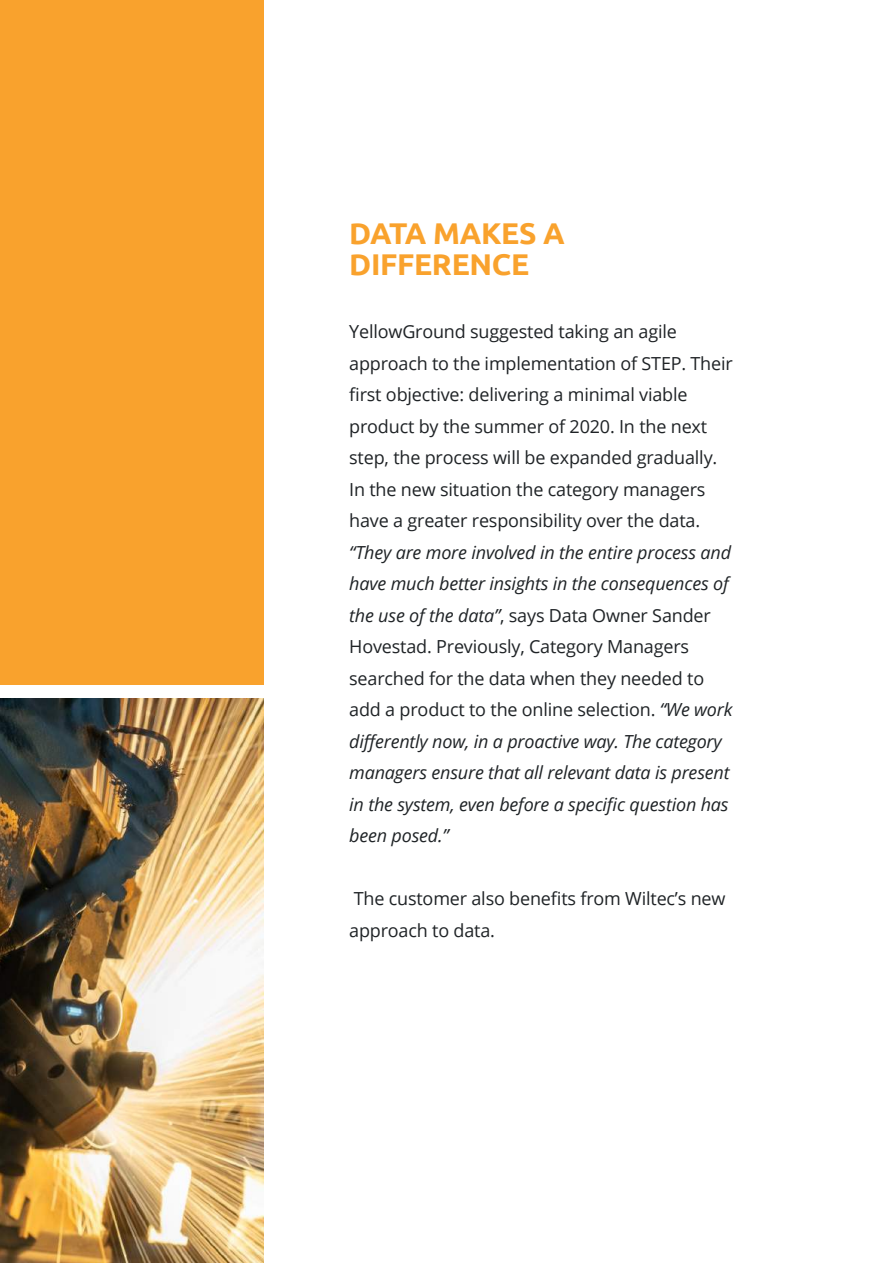
<style>
.page{position:relative;width:893px;height:1263px;background:#fff}
.page>*{position:absolute;margin:0;border:0;box-sizing:border-box;transform-origin:0 0}
.t1{font:700 30px/31.5px "Ubuntu";letter-spacing:-.01em;color:#f9a22d}
.t2{font:italic 18px/31.5px "Open Sans";letter-spacing:-.01em;color:#1f2326}
.t3{font:18px/31.5px "Open Sans";letter-spacing:-.01em;color:#1f2326}
.s1{font-style:normal}
</style>
<div class="page">
<div style="left:0;top:0;width:264px;height:685px;background:#f9a22d"></div>
<img style="left:0;top:698px;width:264px;height:565px">
<h1 class="t1" style="left:349px;top:217px;width:217px">DATA MAKES A<br>DIFFERENCE</h1>
<p class="t3" style="left:349px;top:316px;width:385px">YellowGround suggested taking an agile approach to the implementation of STEP. Their first objective: delivering a minimal viable product by the summer of 2020. In the next step, the process will be expanded gradually.<br>In the new situation the category managers have a greater responsibility over the data.</p>
<p class="t2" style="left:349px;top:536px;width:385px">“They are more involved in the entire process and have much better insights in the consequences of the use of the data”<span class="s1">, says Data Owner Sander Hovestad. Previously, Category Managers searched for the data when they needed to add a product to the online selection.</span> “We work differently now, in a proactive way. The category managers ensure that all relevant data is present in the system, even before a specific question has been posed.”</p>
<p class="t3" style="left:349px;top:883px;width:378px">The customer also benefits from Wiltec’s new approach to data.</p>
</div>
